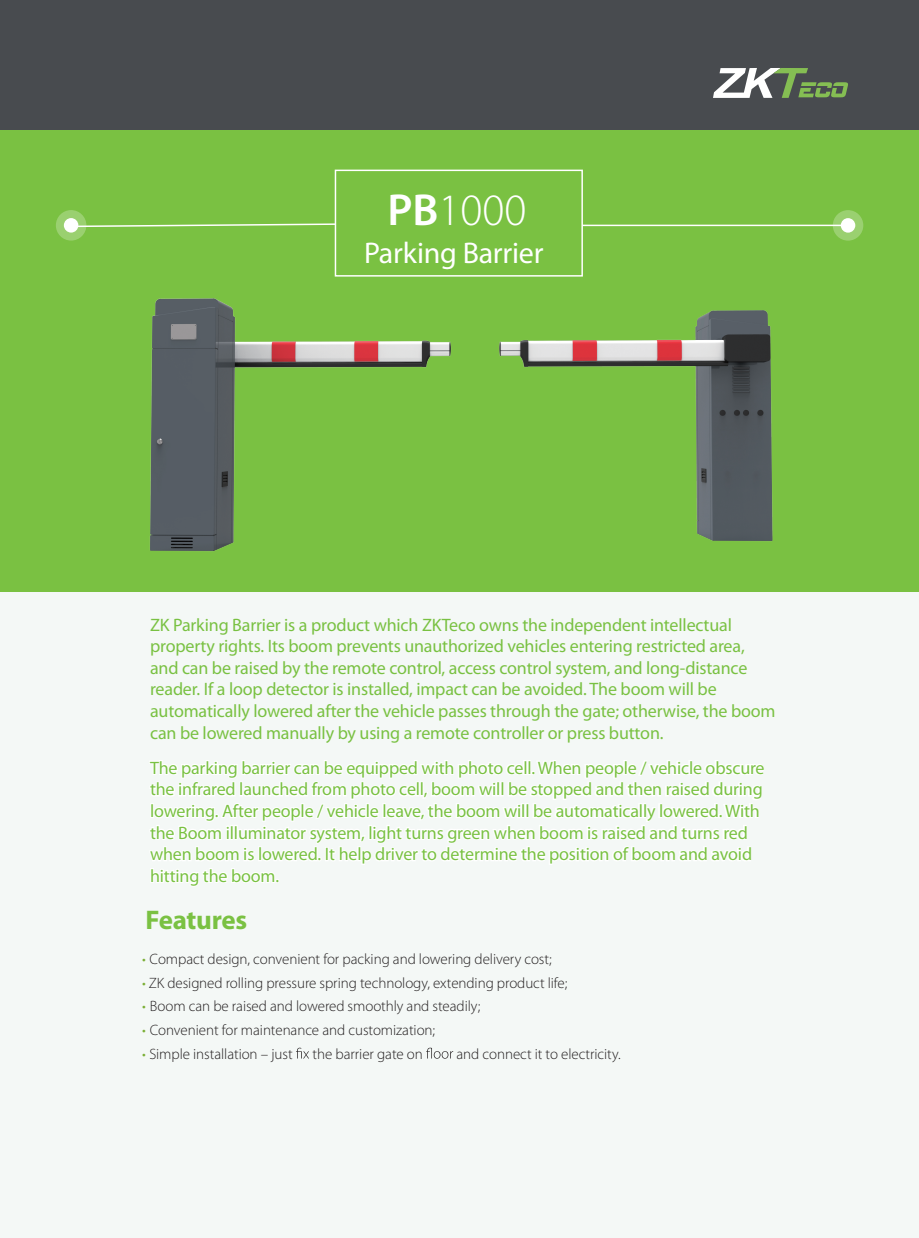
<style>
.page{position:relative;width:919px;height:1238px;background:#fff}
.page>*{position:absolute;margin:0;border:0;box-sizing:border-box;transform-origin:0 0}
.t1{font:300 45px "Myriad Pro";color:#fff}
.t2{font:30px "Myriad Pro";letter-spacing:-.01em;color:#fff}
.t3{font:700 27px "Myriad Pro";letter-spacing:-.01em;color:#7ac142}
.t4{font:18px/21.6px "Myriad Pro";letter-spacing:-.01em;color:#79c142}
.t5{font:300 15px "Myriad Pro";letter-spacing:-.005em;color:#231f20}
.s1{font-weight:600}
.s2{color:#7baf36}
</style>
<div class="page">
<div style="left:0;top:0;width:918px;height:1237px;background:#f4f8f6"></div>
<div style="left:0;top:0;width:918px;height:130px;background:#484b4f"></div>
<div style="left:0;top:130px;width:918px;height:461px;background:#7ac142"></div>
<svg style="left:713px;top:68px;width:135px;height:30px"></svg>
<svg style="left:296px;top:1047px;width:13px;height:11px"></svg>
<svg style="left:426px;top:1047px;width:27px;height:11px"></svg>
<img style="left:149px;top:298px;width:624px;height:254px">
<svg style="left:149px;top:760px;width:614px;height:126px"></svg>
<div style="left:335px;top:170px;width:248px;height:106px;border:1px solid #fff"></div>
<svg style="left:832px;top:210px;width:31px;height:31px"></svg>
<div style="left:840px;top:218px;width:15px;height:15px;background:#fff;border-radius:50%"></div>
<div style="left:56px;top:210px;width:30px;height:30px;background:#9ad070;border-radius:50%"></div>
<div style="left:64px;top:218px;width:14px;height:14px;background:#fff;border-radius:50%"></div>
<svg style="left:78px;top:223px;width:259px;height:5px"></svg>
<hr style="left:582px;top:225px;width:266px;height:1px;background:#fff">
<h1 class="t1" style="left:387px;top:183px;width:140px"><span class="s1">PB</span>1000</h1>
<h2 class="t2" style="left:364px;top:234px;width:181px">Parking Barrier</h2>
<p class="t4" style="left:150px;top:613px;width:627px">ZK Parking Barrier is a product which ZKTeco owns the independent intellectual property rights. Its boom prevents unauthorized vehicles entering restricted area, and can be raised by the remote control, access control system, and long-distance reader. If a loop detector is installed, impact can be avoided. The boom will be automatically lowered after the vehicle passes through the gate; otherwise, the boom can be lowered manually by using a remote controller or press button.</p>
<p class="t4" style="left:150px;top:756px;width:616px">The parking barrier can be equipped with photo cell. When people / vehicle obscure the infrared launched from photo cell, boom will be stopped and then raised during lowering. After people / vehicle leave, the boom will be automatically lowered. With the Boom illuminator system, light turns green when boom is raised and turns red when boom is lowered. It help driver to determine the position of boom and avoid hitting the boom.</p>
<h3 class="t3" style="left:145px;top:902px;width:103px">Features</h3>
<p class="t5" style="left:142px;top:950px;width:411px"><span class="s2">•</span> Compact design, convenient for packing and lowering delivery cost;</p>
<p class="t5" style="left:142px;top:973px;width:427px"><span class="s2">•</span> ZK designed rolling pressure spring technology, extending product life;</p>
<p class="t5" style="left:142px;top:997px;width:340px"><span class="s2">•</span> Boom can be raised and lowered smoothly and steadily;</p>
<p class="t5" style="left:142px;top:1020px;width:294px"><span class="s2">•</span> Convenient for maintenance and customization;</p>
<p class="t5" style="left:142px;top:1044px;width:152px"><span class="s2">•</span> Simple installation – just</p>
<p class="t5" style="left:312px;top:1044px;width:112px">the barrier gate on</p>
<p class="t5" style="left:456px;top:1044px;width:166px">and connect it to electricity.</p>
</div>
